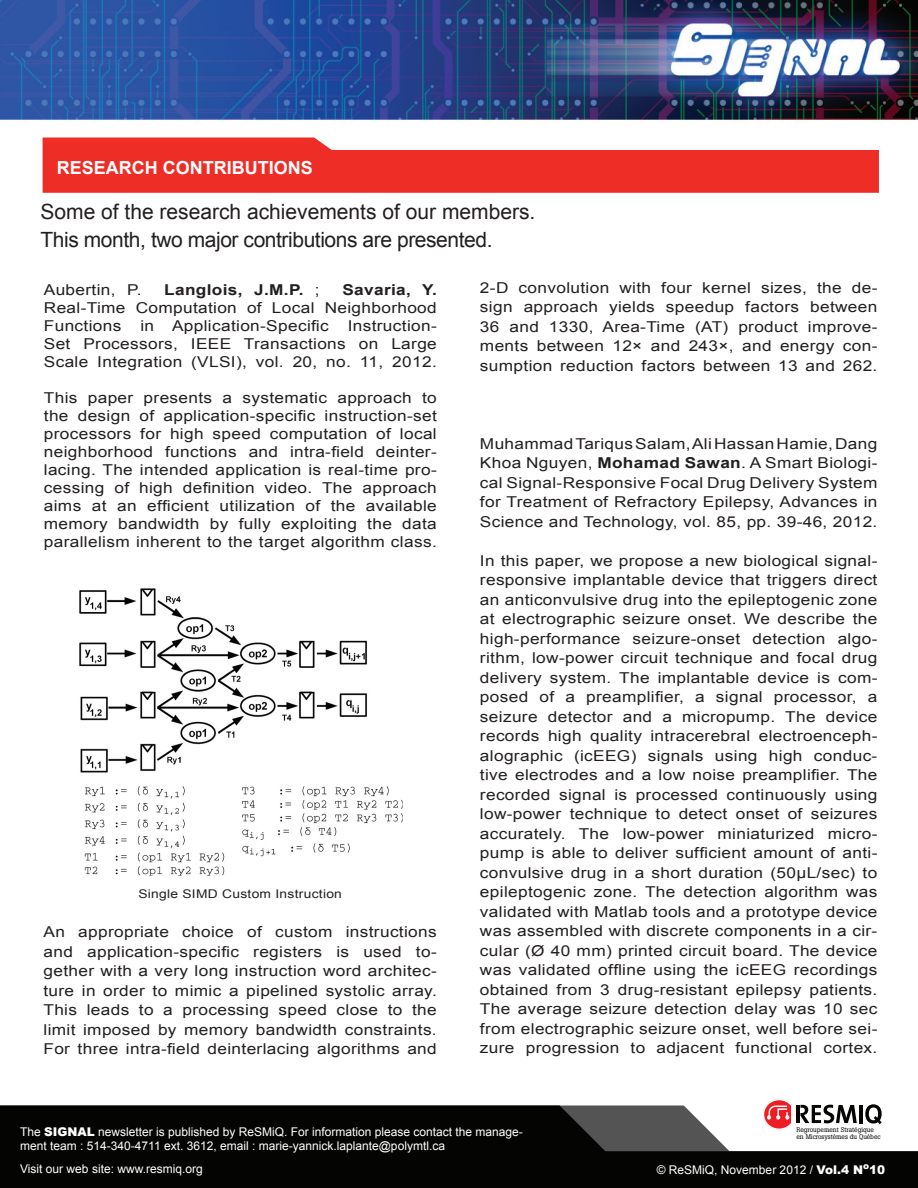
<style>
.page{position:relative;width:918px;height:1188px;background:#fff}
.page>*{position:absolute;margin:0;border:0;box-sizing:border-box;transform-origin:0 0}
.t1{font:21px/28.5px "Arial";letter-spacing:-.02em;color:#231f20}
.t2{font:700 18px "Arial";color:#fff}
.t3{font:15px/19.5px "Arial";letter-spacing:.02em;color:#231f20;text-align:justify;scale:1.15 1}
.t4{font:700 15px "Arial";letter-spacing:.02em;color:#231f20;scale:1.15 1}
.t5{font:12px/22.8px "Arial";color:#fff}
.t6{font:12px "Arial";letter-spacing:.02em;color:#231f20;scale:1.15 1}
.t7{font:6.75px "Boton";letter-spacing:-.005em;color:#040503}
.s1{font-weight:400}
.s2{font-weight:700}
.s3{font-weight:900}
</style>
<div class="page">
<img style="left:0;top:0;width:918px;height:120px">
<hr style="left:859px;top:1105px;width:4px;height:18px;background:#040503">
<svg style="left:868px;top:1104px;width:11px;height:2px"></svg>
<svg style="left:767px;top:1099px;width:88px;height:7px"></svg>
<svg style="left:0;top:1106px;width:918px;height:82px;background:#272725"></svg>
<svg style="left:43px;top:138px;width:836px;height:55px;background:#f04b46"></svg>
<img style="left:80px;top:588px;width:322px;height:288px">
<p class="t2" style="left:57px;top:155px;width:257px">RESEARCH CONTRIBUTIONS</p>
<h1 class="t1" style="left:40px;top:197px;width:496px">Some of the research achievements of our members.<br>This month, two major contributions are presented.</h1>
<p class="t3" style="left:44px;top:280px;width:86px">Aubertin, P.</p>
<p class="t4" style="left:164px;top:280px;width:137px">Langlois, J.M.P. <span class="s1">;</span></p>
<p class="t4" style="left:342px;top:280px;width:84px">Savaria, Y.</p>
<p class="t3" style="left:44px;top:299px;width:343px;line-height:18px">Real-Time Computation of Local Neighborhood<br>Functions</p>
<p class="t3" style="left:480px;top:278px;width:347px">2-D convolution with four kernel sizes, the de&shy;sign approach yields speedup factors between 36 and 1330, Area-Time (AT) product improve&shy;ments between 12× and 243×, and energy con&shy;sumption reduction factors between 13 and 262.</p>
<p class="t3" style="left:140px;top:316px;width:165px">in Application-Specific</p>
<p class="t3" style="left:44px;top:317px;width:343px;line-height:18px;text-indent:304px">Instruction-Set Processors, IEEE Transactions on Large Scale Integration (VLSI), vol. 20, no. 11, 2012.</p>
<p class="t3" style="left:44px;top:389px;width:343px;line-height:18px">This paper presents a systematic approach to the design of application-specific instruction-set processors for high speed computation of local neighborhood functions and intra-field deinter&shy;lacing. The intended application is real-time pro&shy;cessing of high definition video. The approach aims at an efficient utilization of the available memory bandwidth by fully exploiting the data parallelism inherent to the target algorithm class.</p>
<p class="t3" style="left:480px;top:434px;width:347px">Muhammad Tariqus Salam, Ali Hassan Hamie, Dang Khoa Nguyen, <span class="s2">Mohamad Sawan</span>. A Smart Biologi&shy;cal Signal-Responsive Focal Drug Delivery System for Treatment of Refractory Epilepsy, Advances in Science and Technology, vol. 85, pp. 39-46, 2012.</p>
<p class="t3" style="left:480px;top:551px;width:347px">In this paper, we propose a new biological signal&shy;responsive implantable device that triggers direct an anticonvulsive drug into the epileptogenic zone at electrographic seizure onset. We describe the high-performance seizure-onset detection algo&shy;rithm, low-power circuit technique and focal drug delivery system. The implantable device is com&shy;posed of a preamplifier, a signal processor, a seizure detector and a micropump. The device records high quality intracerebral electroenceph&shy;alographic (icEEG) signals using high conduc&shy;tive electrodes and a low noise preamplifier. The recorded signal is processed continuously using low-power technique to detect onset of seizures accurately. The low-power miniaturized micro&shy;pump is able to deliver sufficient amount of anti&shy;convulsive drug in a short duration (50µL/sec) to epileptogenic zone. The detection algorithm was validated with Matlab tools and a prototype device was assembled with discrete components in a cir&shy;cular (Ø 40 mm) printed circuit board. The device was validated offline using the icEEG recordings obtained from 3 drug-resistant epilepsy patients.<br>The average seizure detection delay was 10 sec from electrographic seizure onset, well before sei&shy;zure progression to adjacent functional cortex.</p>
<p class="t6" style="left:138px;top:886px;width:179px">Single SIMD Custom Instruction</p>
<p class="t3" style="left:44px;top:922px;width:344px">An appropriate choice of custom instructions and application-specific registers is used to&shy;gether with a very long instruction word architec&shy;ture in order to mimic a pipelined systolic array.<br>This leads to a processing speed close to the limit imposed by memory bandwidth constraints.<br>For three intra-field deinterlacing algorithms and</p>
<p class="t7" style="left:796px;top:1125px;width:79px">Regroupement Stratégique</p>
<p class="t5" style="left:20px;top:1121px;width:504px">The <span class="s3">SIGNAL</span> newsletter is published by ReSMiQ. For information please contact the manage-</p>
<p class="t7" style="left:796px;top:1133px;width:86px">en Microsystèmes du Québec</p>
<p class="t5" style="left:20px;top:1135px;width:426px">ment team : 514-340-4711 ext. 3612, email : marie-yannick.laplante@polymtl.ca<br>Visit our web site: www.resmiq.org</p>
<p class="t5" style="left:657px;top:1158px;width:230px">© ReSMiQ, November 2012 / <span class="s3">Vol.4 N</span><sup>o</sup><span class="s3">10</span></p>
</div>
